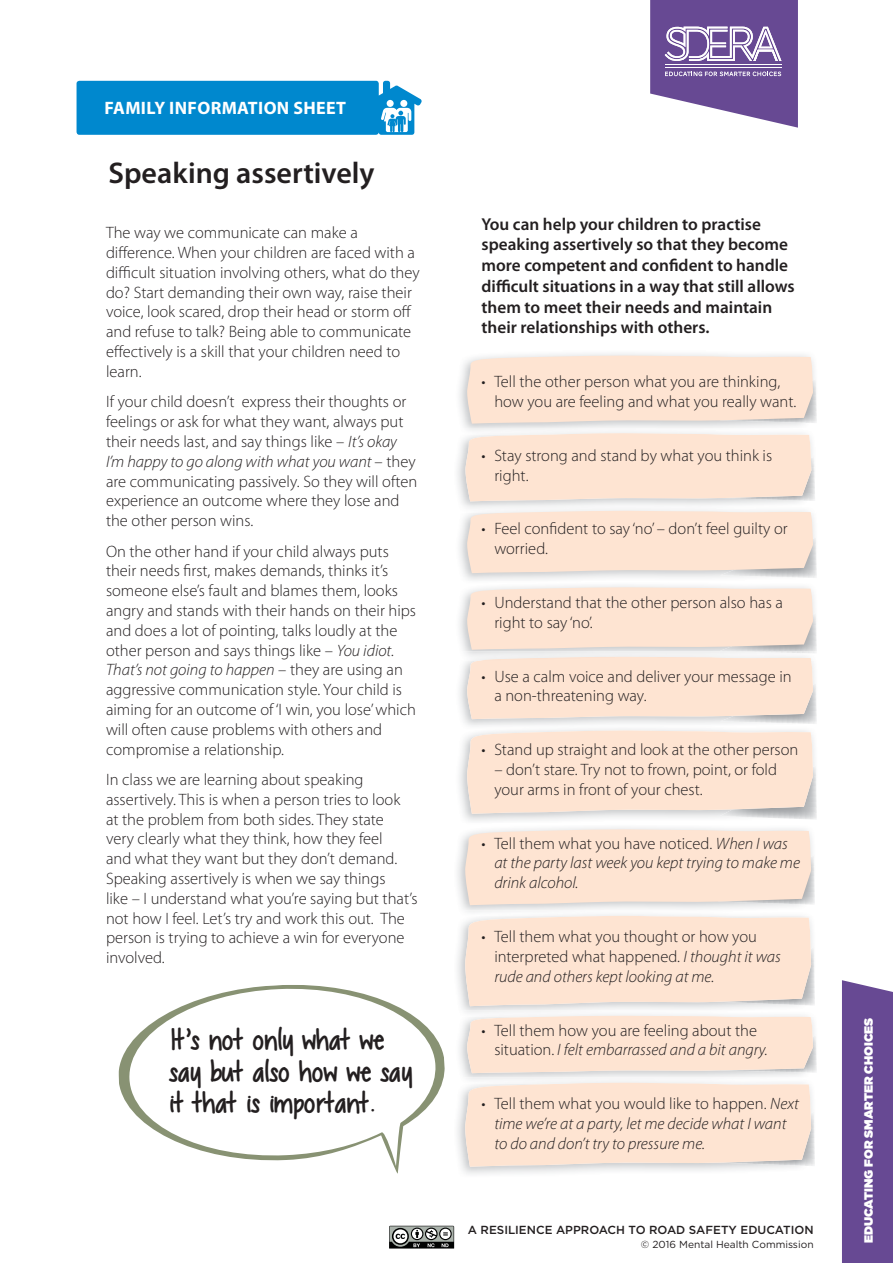
<style>
.page{position:relative;width:893px;height:1263px;background:#fff}
.page>*{position:absolute;margin:0;border:0;box-sizing:border-box;transform-origin:0 0}
.t1{font:39.15px/31.3px "Chocolate Covered Raindrops";color:#231f20}
.t2{font:600 30px "Myriad Pro";color:#231f20}
.t3{font:700 18px "Myriad Pro";letter-spacing:.02em;color:#fff}
.t4{font:600 17.25px/20.7px "Myriad Pro";color:#231f20}
.t5{font:300 16.5px/19.8px "Myriad Pro";color:#231f20}
.t6{font:italic 300 16.5px/19.8px "Myriad Pro";color:#231f20}
.t7{font:900 12px "Gotham";color:#fff}
.t8{font:500 11.7px "Gotham";color:#231f20}
.t9{font:10.2px "Gotham";color:#231f20}
.s1{font-style:italic}
.s2{font-style:normal}
</style>
<div class="page">
<svg style="left:77px;top:81px;width:345px;height:54px;background:#0f8fd1"></svg>
<div style="left:842px;top:980px;width:51px;height:283px;background:#674993"></div>
<svg style="left:650px;top:0;width:148px;height:128px"></svg>
<svg style="left:389px;top:1226px;width:65px;height:22px"></svg>
<img style="left:811px;top:457px;width:4px;height:44px">
<div style="left:464px;top:434px;width:347px;height:67px;background:#fee4d2"></div>
<img style="left:811px;top:1111px;width:4px;height:55px">
<svg style="left:464px;top:1084px;width:347px;height:83px;background:#fbe3d2"></svg>
<div style="left:462px;top:1077px;width:347px;height:7px;background:#f6f6f7"></div>
<img style="left:562px;top:1083px;width:147px;height:1px">
<img style="left:813px;top:1035px;width:4px;height:38px">
<div style="left:466px;top:1017px;width:347px;height:56px;background:#fee4d2"></div>
<img style="left:539px;top:1016px;width:270px;height:1px">
<img style="left:811px;top:947px;width:4px;height:59px">
<svg style="left:464px;top:916px;width:347px;height:90px;background:#fbe3d2"></svg>
<img style="left:597px;top:916px;width:53px;height:1px">
<img style="left:811px;top:855px;width:4px;height:50px">
<svg style="left:464px;top:828px;width:347px;height:77px;background:#fbe3d3"></svg>
<img style="left:720px;top:765px;width:97px;height:55px">
<svg style="left:466px;top:730px;width:347px;height:84px;background:#fae3d2"></svg>
<img style="left:720px;top:683px;width:97px;height:41px">
<div style="left:466px;top:660px;width:347px;height:59px;background:#fee4d2"></div>
<div style="left:462px;top:651px;width:352px;height:9px;background:#f0f1f1"></div>
<img style="left:481px;top:657px;width:330px;height:3px">
<img style="left:720px;top:613px;width:97px;height:38px">
<img style="left:736px;top:651px;width:81px;height:3px">
<svg style="left:466px;top:586px;width:347px;height:64px;background:#fae3d3"></svg>
<img style="left:720px;top:537px;width:97px;height:41px">
<svg style="left:466px;top:510px;width:347px;height:63px;background:#fbe3d2"></svg>
<img style="left:554px;top:433px;width:162px;height:1px">
<img style="left:813px;top:379px;width:4px;height:44px">
<svg style="left:466px;top:355px;width:347px;height:69px;background:#fbe3d3"></svg>
<svg style="left:118px;top:1038px;width:327px;height:136px"></svg>
<svg style="left:127px;top:985px;width:309px;height:183px"></svg>
<p class="t3" style="left:105px;top:101px;width:243px">FAMILY INFORMATION SHEET</p>
<h2 class="t2" style="left:109px;top:162px;width:268px">Speaking assertively</h2>
<p class="t5" style="left:106px;top:224px;width:315px">The way we communicate can make a difference. When your children are faced with a difficult situation involving others, what do they do? Start demanding their own way, raise their voice, look scared, drop their head or storm off and refuse to talk? Being able to communicate effectively is a skill that your children need to learn.</p>
<p class="t5" style="left:106px;top:393px;width:313px">If your child doesn’t express their thoughts or feelings or ask for what they want, always put their needs last, and say things like – <span class="s1">It’s okay I’m happy to go along with what you want</span> – they are communicating passively. So they will often experience an outcome where they lose and the other person wins.</p>
<p class="t5" style="left:106px;top:542px;width:312px">On the other hand if your child always puts their needs first, makes demands, thinks it’s someone else’s fault and blames them, looks angry and stands with their hands on their hips and does a lot of pointing, talks loudly at the other person and says things like – <span class="s1">You idiot.<br>That’s not going to happen</span> – they are using an aggressive communication style. Your child is aiming for an outcome of ‘I win, you lose’ which will often cause problems with others and compromise a relationship.</p>
<p class="t5" style="left:106px;top:771px;width:313px">In class we are learning about speaking assertively. This is when a person tries to look<br>at the problem from both sides. They state<br>very clearly what they think, how they feel<br>and what they want but they don’t demand.<br>Speaking assertively is when we say things<br>like – I understand what you’re saying but that’s not how I feel. Let’s try and work this out. The person is trying to achieve a win for everyone involved.</p>
<h1 class="t1" style="left:162px;top:1024px;width:245px">It’s not only what we say but also how we say it that is important.</h1>
<p class="t4" style="left:482px;top:215px;width:315px">You can help your children to practise speaking assertively so that they become more competent and confident to handle difficult situations in a way that still allows them to meet their needs and maintain their relationships with others.</p>
<p class="t5" style="left:494px;top:373px;width:304px;text-indent:-13px">• Tell the other person what you are thinking, how you are feeling and what you really want.</p>
<p class="t5" style="left:494px;top:446px;width:279px;text-indent:-13px">• Stay strong and stand by what you think is right.</p>
<p class="t5" style="left:494px;top:520px;width:295px;text-indent:-13px">• Feel confident to say ‘no’ – don’t feel guilty or worried.</p>
<p class="t5" style="left:494px;top:594px;width:290px;text-indent:-13px">• Understand that the other person also has a right to say ‘no’.</p>
<p class="t5" style="left:494px;top:667px;width:299px;text-indent:-13px">• Use a calm voice and deliver your message in a non-threatening way.</p>
<p class="t5" style="left:482px;top:741px;width:318px">• Stand up straight and look at the other person</p>
<p class="t5" style="left:494px;top:761px;width:284px">– don’t stare. Try not to frown, point, or fold your arms in front of your chest.</p>
<p class="t6" style="left:494px;top:834px;width:307px;text-indent:-13px"><span class="s2">• Tell them what you have noticed.</span> When I was at the party last week you kept trying to make me drink alcohol.</p>
<p class="t5" style="left:494px;top:928px;width:288px;text-indent:-13px">• Tell them what you thought or how you interpreted what happened. <span class="s1">I thought it was rude and others kept looking at me.</span></p>
<p class="t5" style="left:494px;top:1021px;width:275px;text-indent:-13px">• Tell them how you are feeling about the situation. <span class="s1">I felt embarrassed and a bit angry.</span></p>
<p class="t6" style="left:494px;top:1095px;width:306px;text-indent:-13px"><span class="s2">• Tell them what you would like to happen.</span> Next time we’re at a party, let me decide what I want to do and don’t try to pressure me.</p>
<p class="t8" style="left:468px;top:1225px;width:347px">A RESILIENCE APPROACH TO ROAD SAFETY EDUCATION</p>
<p class="t9" style="left:641px;top:1240px;width:174px">© 2016 Mental Health Commission</p>
<p class="t7" style="left:864px;top:1243px;width:227px;rotate:-90deg">EDUCATING FOR SMARTER CHOICES</p>
</div>
